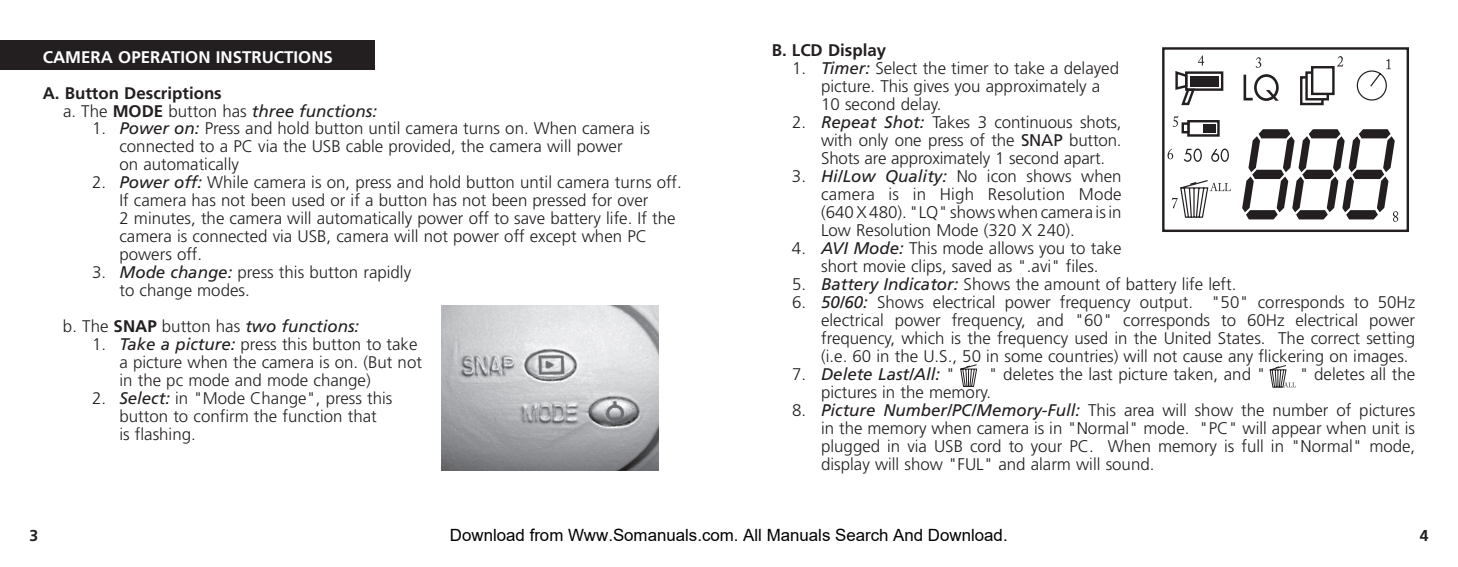
<style>
.page{position:relative;width:1458px;height:567px;background:#fff}
.page>*{position:absolute;margin:0;border:0;box-sizing:border-box;transform-origin:0 0}
.t1{font:300 16.88px/18px "Frutiger";color:#231f20}
.t2{font:700 16.88px/18px "Frutiger";color:#231f20}
.t3{font:16.88px "Arial";color:#000}
.t4{font:700 16.88px "Frutiger";color:#fff}
.t5{font:italic 16.88px "Frutiger";color:#231f20}
.t6{font:700 15.75px "Frutiger";color:#231f20}
.s1{font-weight:300}
.s2{font-weight:400;font-style:italic}
.s3{font-weight:700}
.s4{font-weight:400}
.s5{font-weight:300;font-style:normal}
</style>
<div class="page">
<div style="left:0;top:40px;width:375px;height:30px;background:#231f20"></div>
<div style="left:1162px;top:47px;width:247px;height:185px;border:2px solid #231f20"></div>
<svg style="left:1244px;top:74px;width:35px;height:27px"></svg>
<svg style="left:1305px;top:100px;width:16px;height:1px"></svg>
<div style="left:1300px;top:76px;width:24px;height:29px;border:2px solid #231f20"></div>
<svg style="left:1308px;top:76px;width:18px;height:21px"></svg>
<div style="left:1305px;top:71px;width:24px;height:29px;border:2px solid #231f20"></div>
<div style="left:1312px;top:67px;width:21px;height:27px;background:#fff"></div>
<div style="left:1311px;top:66px;width:24px;height:29px;border:2px solid #231f20"></div>
<svg style="left:1204px;top:76px;width:15px;height:11px"></svg>
<div style="left:1185px;top:71px;width:38px;height:20px;border:2px solid #231f20"></div>
<div style="left:1190px;top:76px;width:28px;height:10px;background:#231f20"></div>
<div style="left:1187px;top:120px;width:33px;height:17px;border:2px solid #231f20"></div>
<div style="left:1203px;top:124px;width:12px;height:9px;background:#231f20"></div>
<div style="left:1182px;top:122px;width:8px;height:11px;border:2px solid #231f20"></div>
<svg style="left:1184px;top:149px;width:18px;height:13px"></svg>
<svg style="left:1211px;top:149px;width:18px;height:13px"></svg>
<svg style="left:1356px;top:59px;width:35px;height:42px"></svg>
<svg style="left:1256px;top:57px;width:5px;height:11px"></svg>
<svg style="left:1337px;top:56px;width:6px;height:11px"></svg>
<svg style="left:1168px;top:149px;width:5px;height:10px"></svg>
<svg style="left:1175px;top:55px;width:29px;height:51px"></svg>
<svg style="left:1173px;top:116px;width:5px;height:11px"></svg>
<svg style="left:1242px;top:129px;width:156px;height:93px"></svg>
<svg style="left:1172px;top:180px;width:59px;height:38px"></svg>
<svg style="left:961px;top:365px;width:16px;height:22px"></svg>
<svg style="left:1270px;top:365px;width:26px;height:22px"></svg>
<img style="left:442px;top:306px;width:216px;height:164px">
<p class="t4" style="left:43px;top:47px;width:292px">CAMERA OPERATION INSTRUCTIONS</p>
<p class="t2" style="left:63px;top:84px;width:316px;text-indent:-20px">A. Button Descriptions<br><span class="s1">a. The</span> MODE <span class="s1">button has</span> <span class="s2">three functions:</span></p>
<p class="t1" style="left:119px;top:120px;width:532px;text-indent:-27px">1. <span class="s2">Power on:</span> Press and hold button until camera turns on. When camera is connected to a PC via the USB cable provided, the camera will power<br>on automatically</p>
<p class="t1" style="left:119px;top:173px;width:564px;text-indent:-27px">2. <span class="s2">Power off:</span> While camera is on, press and hold button until camera turns off.<br>If camera has not been used or if a button has not been pressed for over<br>2 minutes, the camera will automatically power off to save battery life. If the camera is connected via USB, camera will not power off except when PC powers off.</p>
<p class="t1" style="left:119px;top:263px;width:293px;text-indent:-27px">3. <span class="s2">Mode change:</span> press this button rapidly to change modes.</p>
<p class="t1" style="left:63px;top:317px;width:298px">b. The <span class="s3">SNAP</span> button has <span class="s2">two functions:</span></p>
<p class="t1" style="left:119px;top:335px;width:304px;text-indent:-27px">1. <span class="s2">Take a picture:</span> press this button to take a picture when the camera is on. (But not in the pc mode and mode change)</p>
<p class="t1" style="left:119px;top:389px;width:275px;text-indent:-27px">2. <span class="s2">Select:</span> in "Mode Change", press this button to confirm the function that<br>is flashing.</p>
<p class="t2" style="left:772px;top:41px;width:116px">B. LCD Display</p>
<p class="t1" style="left:821px;top:59px;width:300px;text-indent:-29px">1. <span class="s2">Timer:</span> Select the timer to take a delayed picture. This gives you approximately a<br>10 second delay.</p>
<p class="t1" style="left:821px;top:113px;width:302px;text-align:justify;text-indent:-29px">2. <span class="s2">Repeat Shot:</span> Takes 3 continuous shots, with only one press of the <span class="s4">SNAP</span> button.<br>Shots are approximately 1 second apart.</p>
<p class="t1" style="left:821px;top:167px;width:302px;text-align:justify;text-indent:-29px">3. <span class="s2">Hi/Low Quality:</span> No icon shows when camera is in High Resolution Mode (640 X 480). "LQ" shows when camera is in Low Resolution Mode (320 X 240).</p>
<p class="t1" style="left:792px;top:239px;width:331px;text-align:center">4. <span class="s2">AVI Mode:</span> This mode allows you to take short movie clips, saved as ".avi" files.</p>
<p class="t1" style="left:792px;top:275px;width:446px">5. <span class="s2">Battery Indicator:</span> Shows the amount of battery life left.</p>
<p class="t1" style="left:821px;top:293px;width:596px;text-align:justify;text-indent:-29px">6. <span class="s2">50/60:</span> Shows electrical power frequency output. "50" corresponds to 50Hz electrical power frequency, and "60" corresponds to 60Hz electrical power frequency, which is the frequency used in the United States. The correct setting (i.e. 60 in the U.S., 50 in some countries) will not cause any flickering on images.</p>
<p class="t5" style="left:792px;top:364px;width:165px"><span class="s5">7.</span> Delete Last/All: <span class="s5">"</span></p>
<p class="t1" style="left:988px;top:365px;width:279px">" deletes the last picture taken, and "</p>
<p class="t1" style="left:1299px;top:365px;width:118px">" deletes all the</p>
<p class="t1" style="left:821px;top:383px;width:172px">pictures in the memory.</p>
<p class="t1" style="left:821px;top:401px;width:596px;text-align:justify;text-indent:-29px">8. <span class="s2">Picture Number/PC/Memory-Full:</span> This area will show the number of pictures in the memory when camera is in "Normal" mode. "PC" will appear when unit is plugged in via USB cord to your PC. When memory is full in "Normal" mode, display will show "FUL" and alarm will sound.</p>
<p class="t6" style="left:29px;top:526px;width:10px">3</p>
<p class="t3" style="left:450px;top:526px;width:559px">Download from Www.Somanuals.com. All Manuals Search And Download.</p>
<p class="t6" style="left:1420px;top:526px;width:10px">4</p>
</div>
